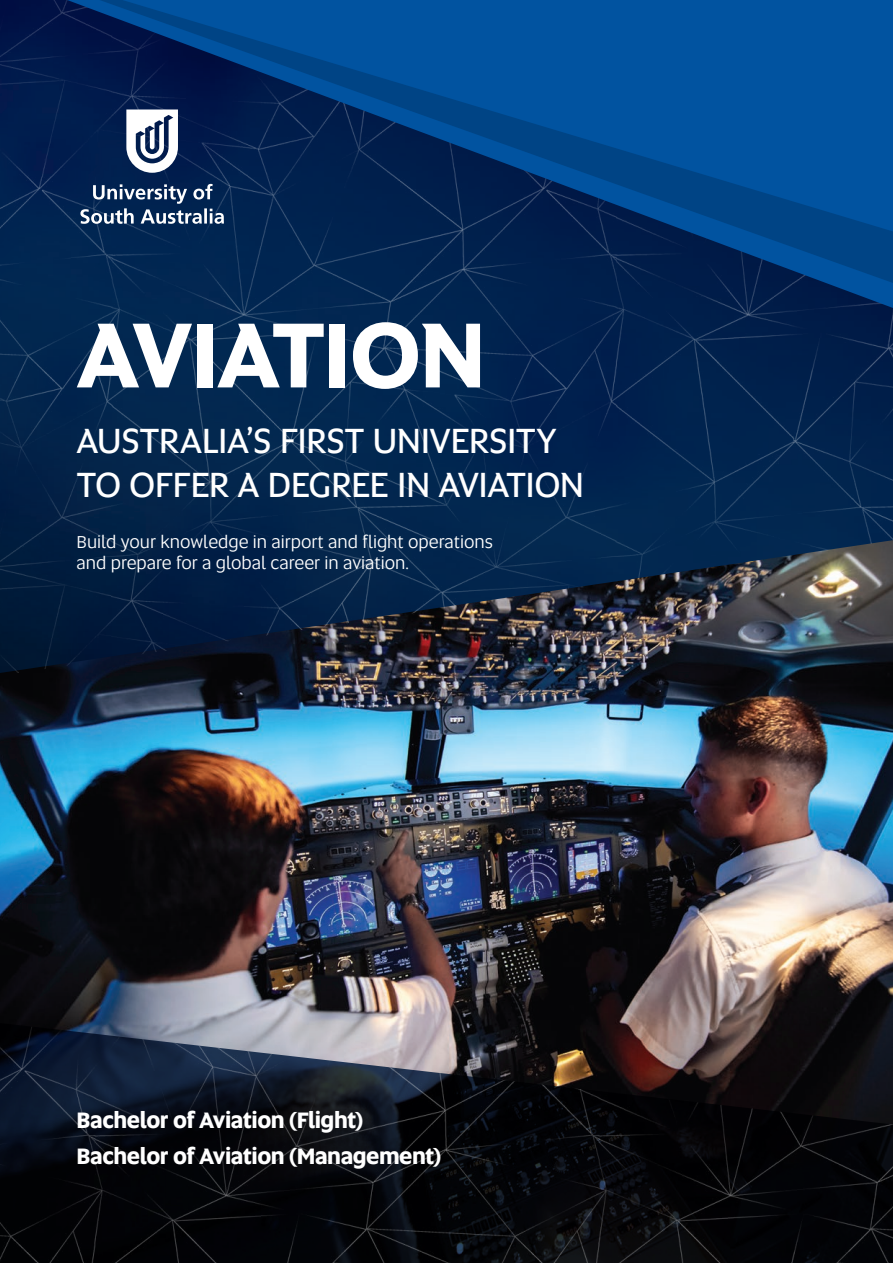
<style>
.page{position:relative;width:893px;height:1263px;background:#fff}
.page>*{position:absolute;margin:0;border:0;box-sizing:border-box;transform-origin:0 0}
.t1{font:700 93px "Altis Uni SA";letter-spacing:-.015em;color:#fff}
.t2{font:36px/43.2px "Altis Uni SA";letter-spacing:-.02em;color:#fff}
.t3{font:700 22.5px "Altis Uni SA";letter-spacing:-.02em;color:#fff}
.Body{font:18px/21.6px "Altis Uni SA";color:#fff}
</style>
<div class="page">
<img style="left:0;top:676px;width:893px;height:347px">
<img style="left:0;top:1023px;width:893px;height:240px">
<img style="left:0;top:293px;width:893px;height:383px">
<svg style="left:67px;top:293px;width:826px;height:15px;background:#022551"></svg>
<svg style="left:0;top:0;width:893px;height:293px;background:#013874"></svg>
<svg style="left:80px;top:184px;width:144px;height:40px"></svg>
<svg style="left:126px;top:109px;width:52px;height:64px"></svg>
<p class="t1" style="left:77px;top:285px;width:411px">AVIATION</p>
<p class="t2" style="left:77px;top:418px;width:509px">AUSTRALIA’S FIRST UNIVERSITY<br>TO OFFER A DEGREE IN AVIATION</p>
<p class="Body" style="left:77px;top:530px;width:418px">Build your knowledge in airport and flight operations and prepare for a global career in aviation.</p>
<p class="t3" style="left:77px;top:1103px;width:288px">Bachelor of Aviation (Flight)</p>
<p class="t3" style="left:77px;top:1139px;width:366px">Bachelor of Aviation (Management)</p>
</div>
